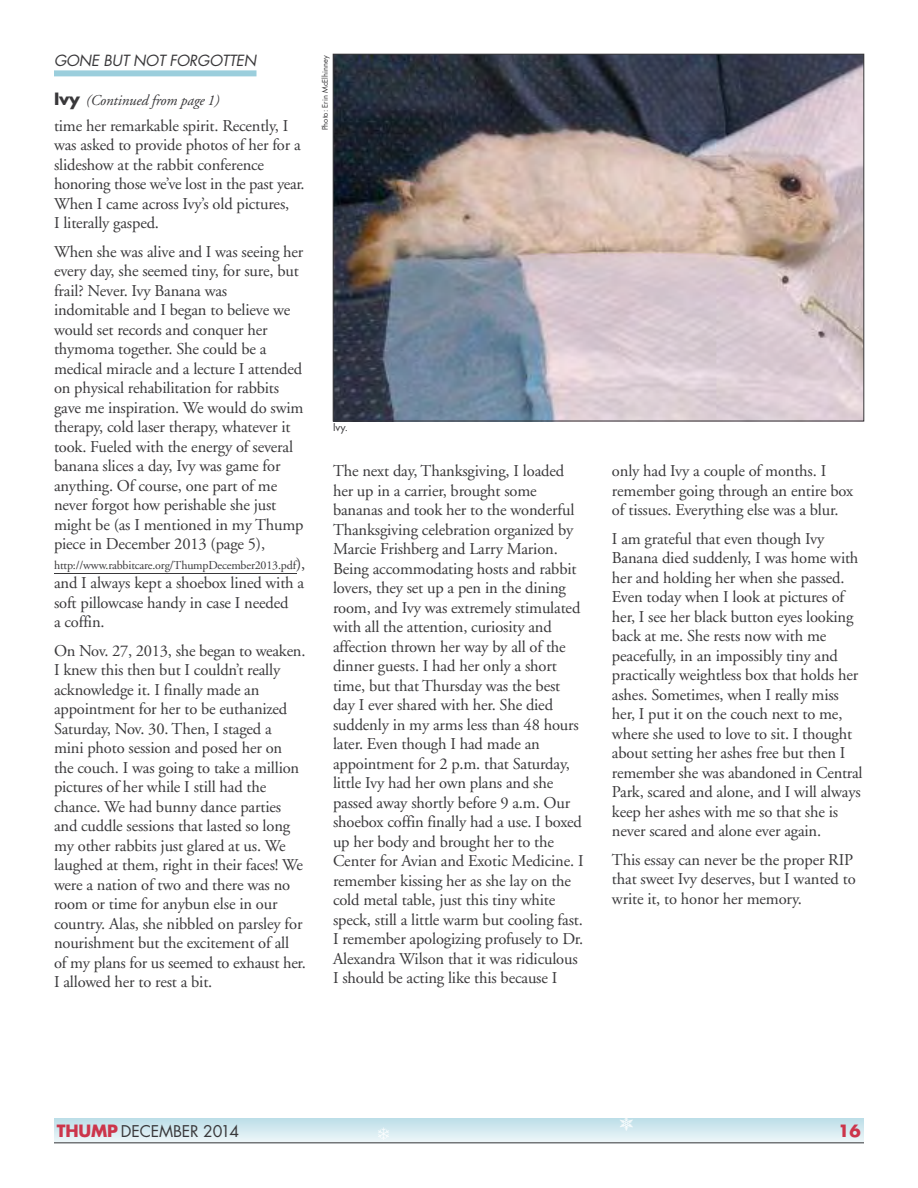
<style>
.page{position:relative;width:918px;height:1188px;background:#fff}
.page>*{position:absolute;margin:0;border:0;box-sizing:border-box;transform-origin:0 0}
.t1{font:16.5px/19.5px "Adobe Garamond";letter-spacing:-.01em;color:#39383a}
.t2{font:700 16.5px "Futura";color:#cc354b}
.t3{font:15.75px "Futura";letter-spacing:-.01em;color:#39383a}
.t4{font:italic 15px "Adobe Garamond";letter-spacing:-.01em;color:#39383a}
.t5{font:italic 15px "Futura";letter-spacing:-.01em;color:#39383a}
.t6{font:12px "Adobe Garamond";letter-spacing:-.015em;color:#39383a}
.t7{font:10.5px "Futura";color:#39383a}
.t8{font:7.5px "Futura";color:#39383a}
.s1{font-family:"Futura";font-weight:700;font-style:normal;font-size:16.5px}
.s2{font-size:16.5px}
.s3{font-weight:700;font-size:16.5px;color:#cc354b}
</style>
<div class="page">
<svg style="left:54px;top:1118px;width:810px;height:24px;background:#d4e9f0"></svg>
<hr style="left:54px;top:1142px;width:810px;height:1px;background:#39383a">
<hr style="left:54px;top:573px;width:242px;height:1px;background:#39383a">
<img style="left:335px;top:56px;width:527px;height:363px">
<div style="left:54px;top:70px;width:202px;height:6px;background:#9bcedc"></div>
<svg style="left:620px;top:1118px;width:13px;height:13px"></svg>
<svg style="left:378px;top:1127px;width:11px;height:13px"></svg>
<p class="t5" style="left:54px;top:54px;width:204px">GONE BUT NOT FORGOTTEN</p>
<p class="t4" style="left:54px;top:94px;width:166px"><span class="s1">Ivy</span> (Continued from page 1)</p>
<p class="t1" style="left:54px;top:117px;width:252px">time her remarkable spirit. Recently, I was asked to provide photos of her for a slideshow at the rabbit conference honoring those we’ve lost in the past year.<br>When I came across Ivy’s old pictures,<br>I literally gasped.</p>
<p class="t1" style="left:54px;top:243px;width:251px">When she was alive and I was seeing her every day, she seemed tiny, for sure, but frail? Never. Ivy Banana was indomitable and I began to believe we would set records and conquer her thymoma together. She could be a medical miracle and a lecture I attended on physical rehabilitation for rabbits gave me inspiration. We would do swim therapy, cold laser therapy, whatever it took. Fueled with the energy of several banana slices a day, Ivy was game for anything. Of course, one part of me never forgot how perishable she just might be (as I mentioned in my Thump piece in December 2013 (page 5),</p>
<p class="t6" style="left:54px;top:560px;width:253px">http://www.rabbitcare.org/ThumpDecember2013.pdf<span class="s2">),</span></p>
<p class="t1" style="left:54px;top:575px;width:252px">and I always kept a shoebox lined with a soft pillowcase handy in case I needed<br>a coffin.</p>
<p class="t1" style="left:54px;top:642px;width:253px">On Nov. 27, 2013, she began to weaken.<br>I knew this then but I couldn’t really acknowledge it. I finally made an appointment for her to be euthanized Saturday, Nov. 30. Then, I staged a<br>mini photo session and posed her on the couch. I was going to take a million pictures of her while I still had the chance. We had bunny dance parties and cuddle sessions that lasted so long my other rabbits just glared at us. We laughed at them, right in their faces! We were a nation of two and there was no room or time for anybun else in our country. Alas, she nibbled on parsley for nourishment but the excitement of all<br>of my plans for us seemed to exhaust her.<br>I allowed her to rest a bit.</p>
<p class="t8" style="left:322px;top:130px;width:76px;rotate:-90deg">Photo: Erin McElhinney</p>
<p class="t7" style="left:333px;top:422px;width:16px">Ivy.</p>
<p class="t1" style="left:333px;top:463px;width:252px">The next day, Thanksgiving, I loaded her up in a carrier, brought some bananas and took her to the wonderful Thanksgiving celebration organized by Marcie Frishberg and Larry Marion.<br>Being accommodating hosts and rabbit lovers, they set up a pen in the dining room, and Ivy was extremely stimulated with all the attention, curiosity and affection thrown her way by all of the dinner guests. I had her only a short time, but that Thursday was the best day I ever shared with her. She died suddenly in my arms less than 48 hours later. Even though I had made an appointment for 2 p.m. that Saturday, little Ivy had her own plans and she passed away shortly before 9 a.m. Our shoebox coffin finally had a use. I boxed up her body and brought her to the Center for Avian and Exotic Medicine. I remember kissing her as she lay on the cold metal table, just this tiny white speck, still a little warm but cooling fast.<br>I remember apologizing profusely to Dr.<br>Alexandra Wilson that it was ridiculous I should be acting like this because I</p>
<p class="t1" style="left:612px;top:463px;width:243px">only had Ivy a couple of months. I remember going through an entire box of tissues. Everything else was a blur.</p>
<p class="t1" style="left:612px;top:530px;width:252px">I am grateful that even though Ivy Banana died suddenly, I was home with her and holding her when she passed.<br>Even today when I look at pictures of her, I see her black button eyes looking back at me. She rests now with me peacefully, in an impossibly tiny and practically weightless box that holds her ashes. Sometimes, when I really miss her, I put it on the couch next to me, where she used to love to sit. I thought about setting her ashes free but then I remember she was abandoned in Central Park, scared and alone, and I will always keep her ashes with me so that she is never scared and alone ever again.</p>
<p class="t1" style="left:612px;top:851px;width:245px">This essay can never be the proper RIP that sweet Ivy deserves, but I wanted to write it, to honor her memory.</p>
<p class="t3" style="left:57px;top:1124px;width:184px"><span class="s3">THUMP</span> DECEMBER 2014</p>
<p class="t2" style="left:838px;top:1123px;width:24px">16</p>
</div>
